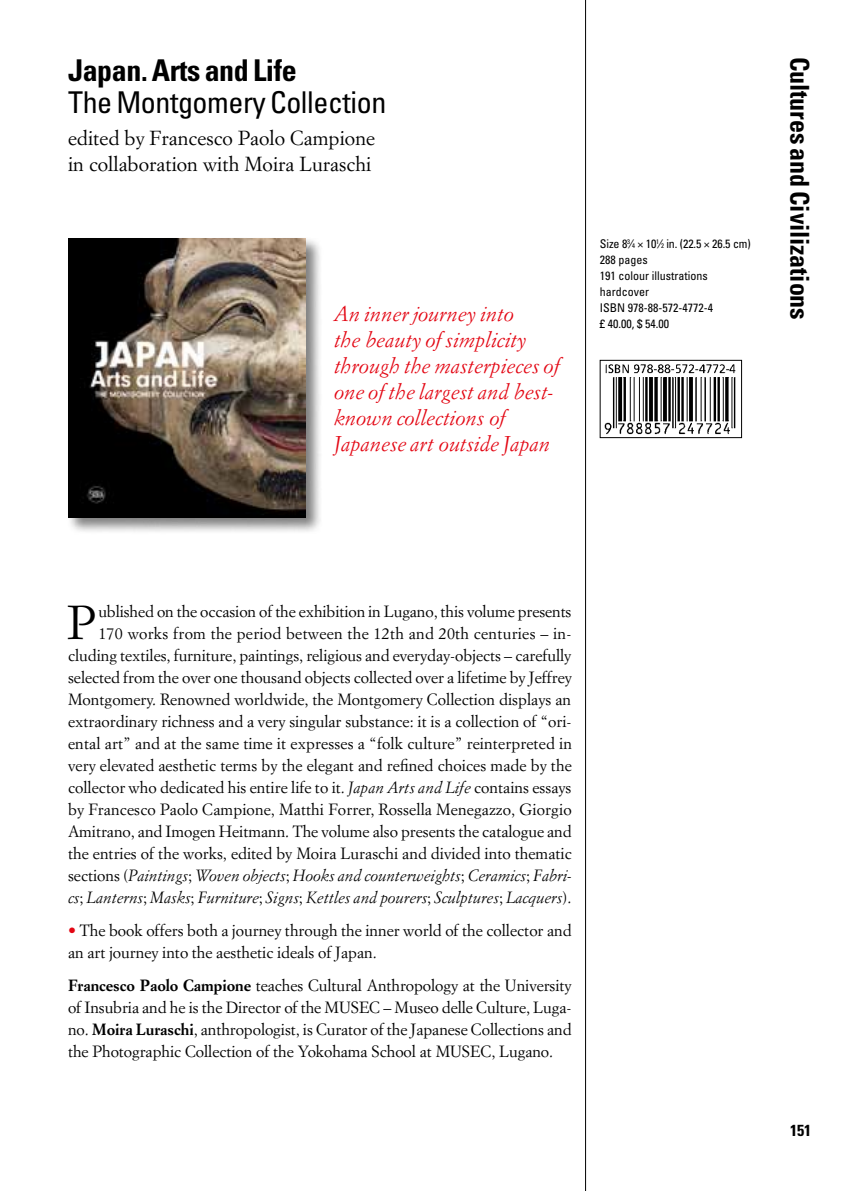
<style>
.page{position:relative;width:851px;height:1191px;background:#fff}
.page>*{position:absolute;margin:0;border:0;box-sizing:border-box;transform-origin:0 0}
.t1{font:46.8px "Simoncini Garamond";color:#000}
.t2{font:condensed 30px "Univers";letter-spacing:-.015em;color:#000}
.t3{font:700 condensed 30px "Univers";letter-spacing:-.015em;color:#000}
.t4{font:700 condensed 26px "Univers";letter-spacing:-.005em;color:#000}
.t5{font:italic 21px/26px "Simoncini Garamond";color:#e30613}
.t6{font:20px/26px "Simoncini Garamond";color:#000}
.t7{font:16px/22px "Simoncini Garamond";color:#000;text-align:right}
.t8{font:700 condensed 16px "Univers";color:#000}
.t9{font:condensed 12px/16px "Univers";color:#000}
.s1{font-size:6.6px}
.s2{font-style:italic}
.s3{color:#e30613}
.s4{font-weight:700}
</style>
<div class="page">
<hr style="left:585px;top:0;width:1px;height:1191px;background:#000">
<div style="left:66px;top:236px;width:257px;height:299px;background:#000;opacity:.5"></div>
<img style="left:68px;top:238px;width:237px;height:279px">
<img style="left:604px;top:364px;width:132px;height:71px">
<div style="left:600px;top:360px;width:141px;height:78px;border:1px solid #000"></div>
<h2 class="t3" style="left:68px;top:52px;width:230px">Japan. Arts and Life</h2>
<h2 class="t2" style="left:68px;top:83px;width:320px">The Montgomery Collection</h2>
<p class="t6" style="left:68px;top:124px;width:308px">edited by Francesco Paolo Campione in collaboration with Moira Luraschi</p>
<h3 class="t5" style="left:334px;top:300px;width:227px">An inner journey into<br>the beauty of simplicity through the masterpieces of one of the largest and best&shy;known collections of<br>Japanese art outside Japan</h3>
<p class="t9" style="left:600px;top:235px;width:152px">Size 8<sup>3</sup>⁄<span class="s1">4</span> × 10<sup>1</sup>⁄<span class="s1">2</span> in. (22.5 × 26.5 cm)<br>288 pages<br>191 colour illustrations hardcover<br>ISBN 978-88-572-4772-4<br>£ 40.00, $ 54.00</p>
<h3 class="t4" style="left:815px;top:57px;width:265px;rotate:90deg">Cultures and Civilizations</h3>
<p class="t7" style="left:68px;top:599px;width:505px">ublished on the occasion of the exhibition in Lugano, this volume presents<br>170 works from the period between the 12th and 20th centuries – in&shy;cluding textiles, furniture, paintings, religious and everyday-objects – carefully selected from the over one thousand objects collected over a lifetime by Jeffrey Montgomery. Renowned worldwide, the Montgomery Collection displays an extraordinary richness and a very singular substance: it is a collection of “ori&shy;ental art” and at the same time it expresses a “folk culture” reinterpreted in very elevated aesthetic terms by the elegant and refined choices made by the collector who dedicated his entire life to it. <span class="s2">Japan Arts and Life</span> contains essays by Francesco Paolo Campione, Matthi Forrer, Rossella Menegazzo, Giorgio Amitrano, and Imogen Heitmann. The volume also presents the catalogue and the entries of the works, edited by Moira Luraschi and divided into thematic sections (<span class="s2">Paintings</span>; <span class="s2">Woven objects</span>; <span class="s2">Hooks and counterweights</span>; <span class="s2">Ceramics</span>; <span class="s2">Fabri&shy;cs</span>; <span class="s2">Lanterns</span>; <span class="s2">Masks</span>; <span class="s2">Furniture</span>; <span class="s2">Signs</span>; <span class="s2">Kettles and pourers</span>; <span class="s2">Sculptures</span>; <span class="s2">Lacquers</span>).</p>
<p class="t7" style="left:68px;top:918px;width:505px;text-align:left"><span class="s3">•</span> The book offers both a journey through the inner world of the collector and an art journey into the aesthetic ideals of Japan.</p>
<p class="t7" style="left:68px;top:973px;width:505px;text-align:justify"><span class="s4">Francesco Paolo Campione</span> teaches Cultural Anthropology at the University of Insubria and he is the Director of the MUSEC – Museo delle Culture, Luga&shy;no. <span class="s4">Moira Luraschi</span>, anthropologist, is Curator of the Japanese Collections and the Photographic Collection of the Yokohama School at MUSEC, Lugano.</p>
<h1 class="t1" style="left:67px;top:593px;width:30px">P</h1>
<p class="t8" style="left:790px;top:1120px;width:23px">151</p>
</div>
